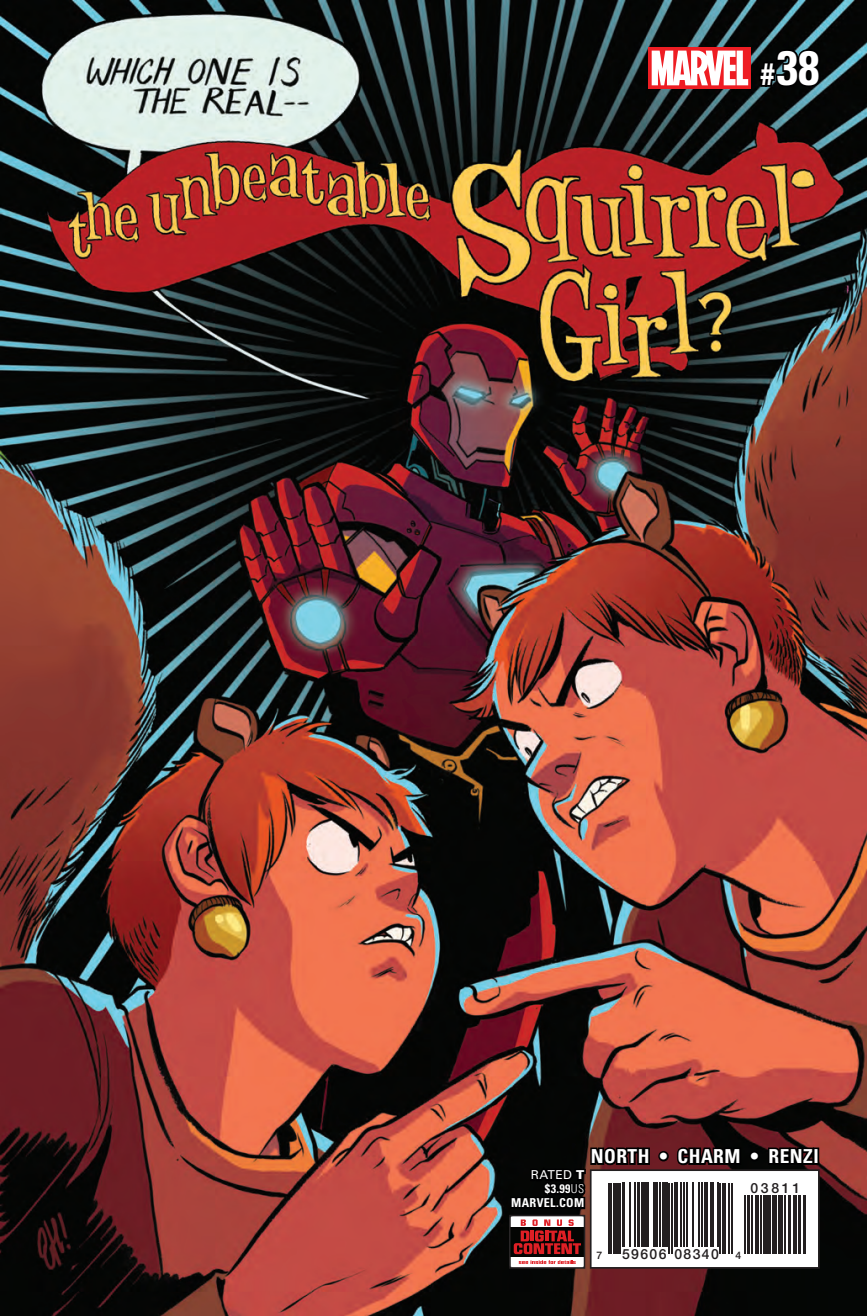
<style>
.page{position:relative;width:867px;height:1316px;background:#fff}
.page>*{position:absolute;margin:0;border:0;box-sizing:border-box;transform-origin:0 0}
.t1{font:700 condensed 48.12px "Univers LT Std";color:#fff}
.t2{font:700 condensed 19.25px "Univers LT Std";letter-spacing:.025em;color:#fff}
.t3{font:500 14px "Helvetica Neue";letter-spacing:.1em;color:#231f20}
.t4{font:700 condensed 12.25px/14px "Univers LT Std";letter-spacing:.025em;color:#fff;text-align:right}
.t5{font:500 10.5px "Helvetica Neue";color:#231f20}
.s1{font-size:30.8px}
.s2{font-weight:400;font-stretch:normal}
.s3{font-weight:900;font-stretch:normal}
.s4{font-weight:300}
.s5{font-size:10.5px}
</style>
<div class="page">
<img style="left:0;top:0;width:866px;height:1315px">
<svg style="left:651px;top:1172px;width:165px;height:93px"></svg>
<div style="left:589px;top:1169px;width:230px;height:99px;border:2px solid #231f20"></div>
<hr style="left:652px;top:1182px;width:3px;height:64px;background:#231f20">
<hr style="left:656px;top:1182px;width:1px;height:64px;background:#231f20">
<hr style="left:659px;top:1182px;width:1px;height:64px;background:#231f20">
<div style="left:661px;top:1182px;width:6px;height:64px;background:#231f20"></div>
<hr style="left:668px;top:1182px;width:1px;height:71px;background:#231f20">
<hr style="left:671px;top:1182px;width:1px;height:71px;background:#231f20">
<svg style="left:673px;top:1182px;width:4px;height:64px"></svg>
<hr style="left:680px;top:1182px;width:1px;height:64px;background:#231f20">
<hr style="left:682px;top:1182px;width:2px;height:64px;background:#231f20">
<hr style="left:686px;top:1182px;width:1px;height:64px;background:#231f20">
<hr style="left:691px;top:1182px;width:2px;height:64px;background:#231f20">
<hr style="left:698px;top:1182px;width:1px;height:64px;background:#231f20">
<hr style="left:701px;top:1182px;width:1px;height:64px;background:#231f20">
<svg style="left:703px;top:1189px;width:4px;height:57px"></svg>
<hr style="left:710px;top:1182px;width:4px;height:64px;background:#231f20">
<hr style="left:716px;top:1182px;width:2px;height:64px;background:#231f20">
<hr style="left:719px;top:1182px;width:1px;height:71px;background:#231f20">
<hr style="left:722px;top:1182px;width:4px;height:71px;background:#231f20">
<hr style="left:728px;top:1182px;width:1px;height:71px;background:#231f20">
<hr style="left:731px;top:1182px;width:1px;height:71px;background:#231f20">
<hr style="left:744px;top:1194px;width:1px;height:59px;background:#231f20">
<hr style="left:747px;top:1194px;width:2px;height:59px;background:#231f20">
<hr style="left:750px;top:1194px;width:2px;height:59px;background:#231f20">
<svg style="left:754px;top:1194px;width:4px;height:59px"></svg>
<hr style="left:760px;top:1194px;width:1px;height:59px;background:#231f20">
<div style="left:762px;top:1194px;width:5px;height:59px;background:#231f20"></div>
<hr style="left:769px;top:1194px;width:1px;height:59px;background:#231f20">
<hr style="left:771px;top:1194px;width:2px;height:59px;background:#231f20">
<hr style="left:774px;top:1194px;width:3px;height:59px;background:#231f20">
<hr style="left:778px;top:1194px;width:4px;height:59px;background:#231f20">
<hr style="left:783px;top:1194px;width:1px;height:59px;background:#231f20">
<hr style="left:787px;top:1194px;width:3px;height:59px;background:#231f20">
<hr style="left:792px;top:1194px;width:2px;height:59px;background:#231f20">
<hr style="left:795px;top:1194px;width:1px;height:59px;background:#231f20">
<hr style="left:797px;top:1194px;width:3px;height:59px;background:#231f20">
<hr style="left:803px;top:1194px;width:2px;height:59px;background:#231f20">
<div style="left:658px;top:1150px;width:10px;height:11px;border:4px solid #000001;border-radius:50%"></div>
<svg style="left:675px;top:1119px;width:67px;height:70px"></svg>
<div style="left:749px;top:1150px;width:10px;height:11px;border:4px solid #000001;border-radius:50%"></div>
<svg style="left:766px;top:1133px;width:49px;height:44px;background:#4e3333"></svg>
<div style="left:812px;top:1147px;width:7px;height:17px;border:4px solid #000001"></div>
<svg style="left:757px;top:47px;width:65px;height:42px;background:#0b1213"></svg>
<svg style="left:648px;top:47px;width:103px;height:42px"></svg>
<svg style="left:651px;top:51px;width:97px;height:34px"></svg>
<svg style="left:508px;top:1133px;width:143px;height:134px"></svg>
<div style="left:509px;top:1214px;width:76px;height:54px;border:1px solid #231f20"></div>
<h1 class="t1" style="left:760px;top:38px;width:60px"><span class="s1">#</span>38</h1>
<h2 class="t2" style="left:590px;top:1144px;width:229px">NORTH • CHARM • RENZI</h2>
<p class="t4" style="left:511px;top:1167px;width:74px"><span class="s2">RATED</span> <span class="s3">T </span>$3.99<span class="s4">US<br></span>MARVEL.COM</p>
<p class="t3" style="left:750px;top:1176px;width:51px">03811</p>
<p class="t5" style="left:596px;top:1246px;width:7px">7</p>
<p class="t3" style="left:621px;top:1241px;width:121px">59606 08340 <span class="s5">4</span></p>
</div>
